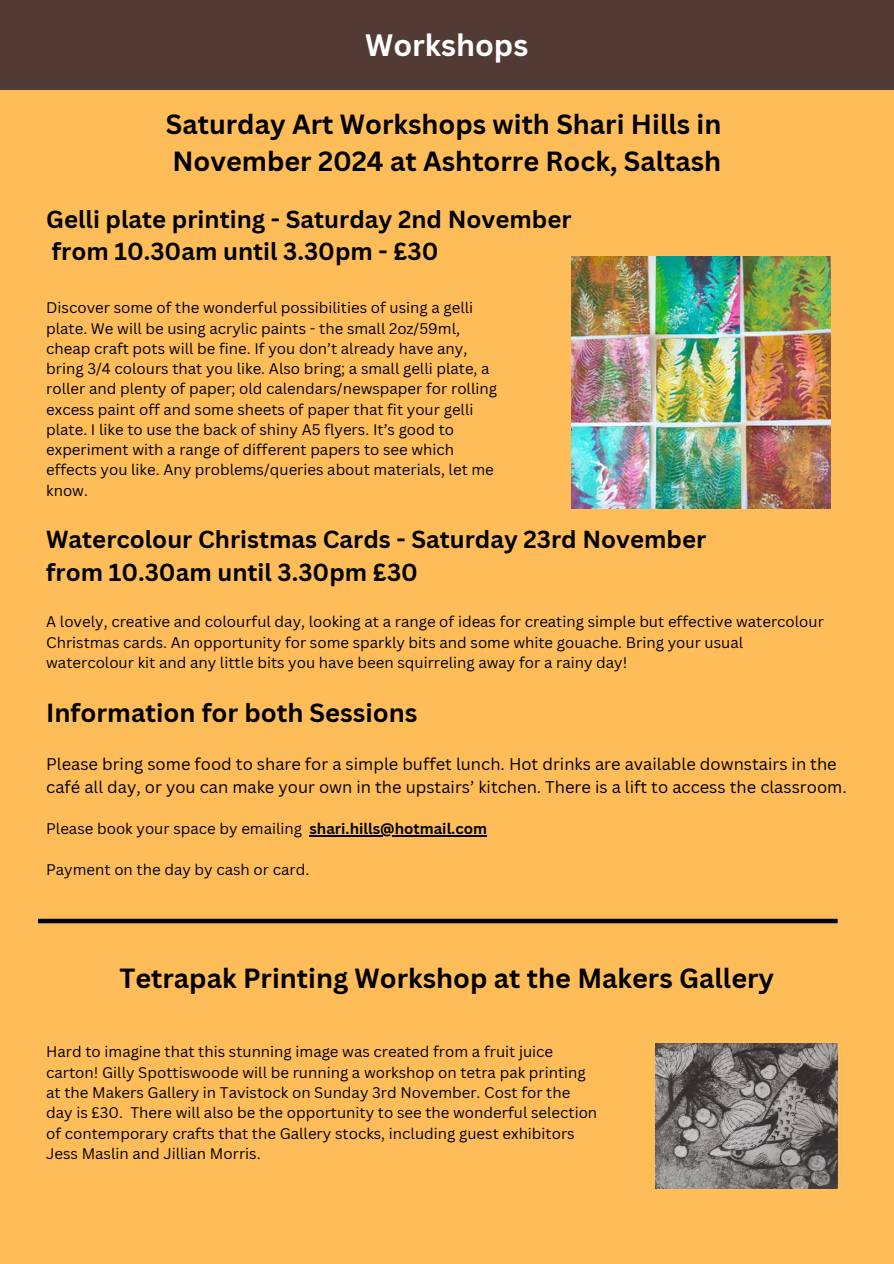
<style>
.page{position:relative;width:894px;height:1264px;background:#fff}
.page>*{position:absolute;margin:0;border:0;box-sizing:border-box;transform-origin:0 0}
.t1{font:700 30px "Canva Sans";color:#fff}
.t2{font:700 27px/37.2px "Canva Sans";color:#000}
.t3{font:700 25.5px "Canva Sans";color:#000}
.t4{font:700 24px/32.7px "Canva Sans";color:#000}
.t5{font:16.5px/22.5px "Canva Sans";color:#000}
.t6{font:15px/20.2px "Canva Sans";color:#000}
.t7{font:700 15px "Canva Sans";color:#000}
</style>
<div class="page">
<div style="left:0;top:0;width:893px;height:1263px;background:#ffbd59"></div>
<div style="left:0;top:0;width:893px;height:89px;background:#523a35"></div>
<img style="left:571px;top:256px;width:259px;height:252px">
<hr style="left:309px;top:835px;width:178px;height:1px;background:#000">
<div style="left:38px;top:918px;width:799px;height:5px;background:#000"></div>
<img style="left:655px;top:1043px;width:181px;height:145px">
<h1 class="t1" style="left:365px;top:24px;width:164px">Workshops</h1>
<h3 class="t2" style="left:166px;top:105px;width:557px">Saturday Art Workshops with Shari Hills in<br>November 2024 at Ashtorre Rock, Saltash</h3>
<p class="t4" style="left:46px;top:202px;width:527px">Gelli plate printing - Saturday 2nd November from 10.30am until 3.30pm - £30</p>
<p class="t6" style="left:46px;top:297px;width:452px">Discover some of the wonderful possibilities of using a gelli plate. We will be using acrylic paints - the small 2oz/59ml, cheap craft pots will be fine. If you don’t already have any, bring 3/4 colours that you like. Also bring; a small gelli plate, a roller and plenty of paper; old calendars/newspaper for rolling excess paint off and some sheets of paper that fit your gelli plate. I like to use the back of shiny A5 flyers. It’s good to experiment with a range of different papers to see which effects you like. Any problems/queries about materials, let me know.</p>
<h3 class="t4" style="left:46px;top:522px;width:661px">Watercolour Christmas Cards - Saturday 23rd November from 10.30am until 3.30pm £30</h3>
<p class="t6" style="left:46px;top:611px;width:779px">A lovely, creative and colourful day, looking at a range of ideas for creating simple but effective watercolour<br>Christmas cards. An opportunity for some sparkly bits and some white gouache. Bring your usual watercolour kit and any little bits you have been squirreling away for a rainy day!</p>
<h2 class="t3" style="left:46px;top:695px;width:373px">Information for both Sessions</h2>
<h2 class="t5" style="left:46px;top:752px;width:801px">Please bring some food to share for a simple buffet lunch. Hot drinks are available downstairs in the café all day, or you can make your own in the upstairs’ kitchen. There is a lift to access the classroom.</h2>
<p class="t6" style="left:46px;top:818px;width:257px">Please book your space by emailing</p>
<p class="t7" style="left:309px;top:818px;width:179px">shari.hills@hotmail.com</p>
<p class="t6" style="left:46px;top:858px;width:264px">Payment on the day by cash or card.</p>
<p class="t2" style="left:119px;top:959px;width:656px">Tetrapak Printing Workshop at the Makers Gallery</p>
<p class="t6" style="left:46px;top:1041px;width:552px">Hard to imagine that this stunning image was created from a fruit juice carton! Gilly Spottiswoode will be running a workshop on tetra pak printing at the Makers Gallery in Tavistock on Sunday 3rd November. Cost for the day is £30. There will also be the opportunity to see the wonderful selection of contemporary crafts that the Gallery stocks, including guest exhibitors Jess Maslin and Jillian Morris.</p>
</div>
